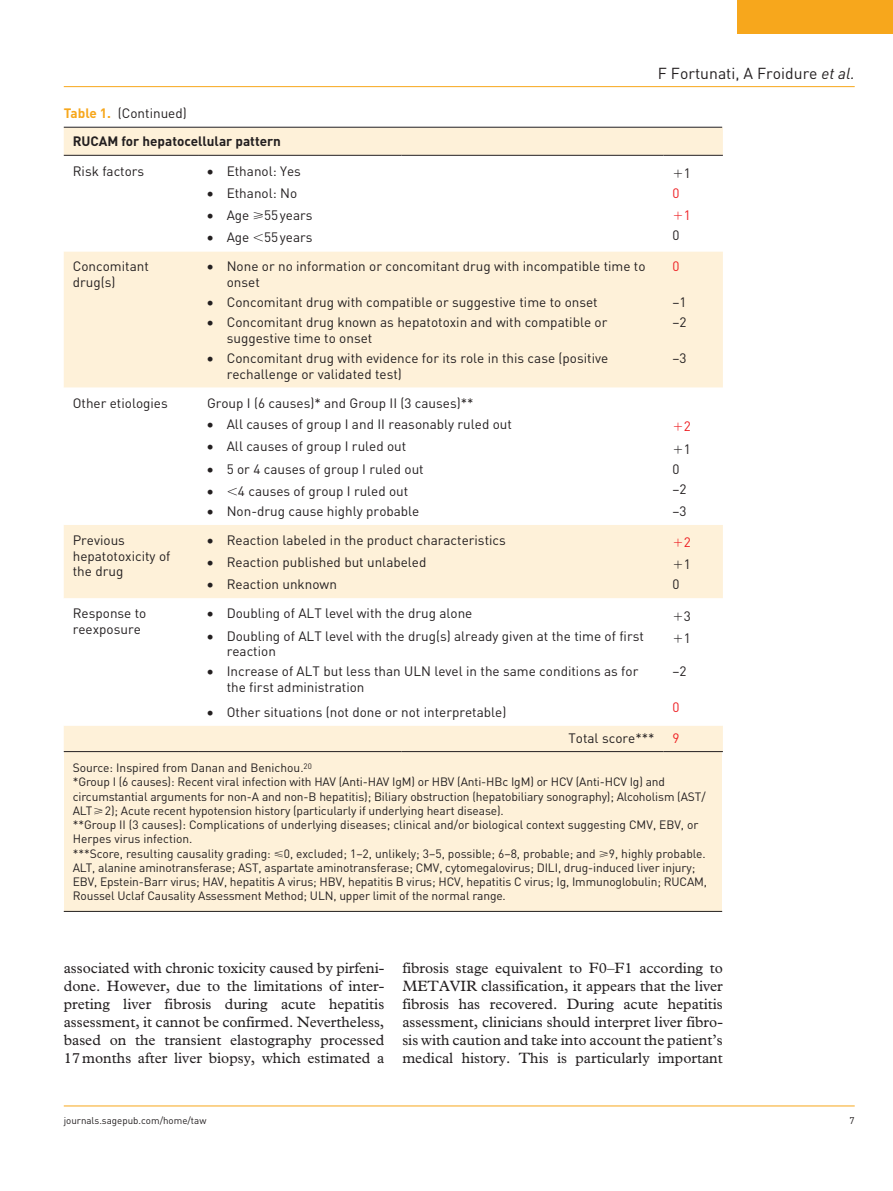
<style>
.page{position:relative;width:893px;height:1191px;background:#fff}
.page>*{position:absolute;margin:0;border:0;box-sizing:border-box;transform-origin:0 0}
.t1{font:15.75px "DIN";color:#231f20}
.t2{font:15px/18px "Plantin Std";color:#231f20;text-align:justify}
.t3{font:13.5px/15.8px "DIN";color:#231f20}
.t4{font:700 13.5px "DIN";color:#231f20}
.t5{font:13.5px "DIN";color:#ee1f23}
.t6{font:12px/14.2px "DIN";letter-spacing:-.01em;color:#231f20}
.t7{font:9.75px "DIN";color:#231f20}
.s1{font-weight:700;color:#f7a71c}
.s2{font-style:italic}
</style>
<div class="page">
<hr style="left:64px;top:86px;width:791px;height:1px;background:#f7a71c">
<hr style="left:64px;top:1105px;width:791px;height:1px;background:#f7a71c">
<div style="left:738px;top:0;width:155px;height:34px;background:#f7a71c"></div>
<div style="left:64px;top:748px;width:658px;height:164px;background:#fef1d9"></div>
<hr style="left:64px;top:911px;width:658px;height:1px;background:#231f20">
<div style="left:64px;top:128px;width:659px;height:623px;background:#fef1d9"></div>
<svg style="left:64px;top:156px;width:659px;height:369px"></svg>
<svg style="left:64px;top:598px;width:659px;height:127px"></svg>
<hr style="left:198px;top:155px;width:204px;height:1px;background:#231f20">
<hr style="left:402px;top:155px;width:261px;height:1px;background:#231f20">
<hr style="left:663px;top:155px;width:60px;height:1px;background:#231f20">
<hr style="left:64px;top:155px;width:134px;height:1px;background:#231f20">
<hr style="left:64px;top:751px;width:134px;height:1px;background:#231f20">
<hr style="left:198px;top:751px;width:204px;height:1px;background:#231f20">
<hr style="left:402px;top:751px;width:261px;height:1px;background:#231f20">
<hr style="left:663px;top:751px;width:60px;height:1px;background:#231f20">
<hr style="left:64px;top:127px;width:658px;height:1px;background:#231f20">
<svg style="left:674px;top:170px;width:8px;height:7px"></svg>
<svg style="left:674px;top:212px;width:8px;height:8px"></svg>
<svg style="left:254px;top:234px;width:9px;height:8px"></svg>
<svg style="left:674px;top:423px;width:8px;height:8px"></svg>
<svg style="left:674px;top:445px;width:8px;height:8px"></svg>
<svg style="left:228px;top:487px;width:9px;height:8px"></svg>
<svg style="left:674px;top:539px;width:8px;height:8px"></svg>
<svg style="left:674px;top:561px;width:8px;height:8px"></svg>
<svg style="left:674px;top:612px;width:8px;height:8px"></svg>
<svg style="left:674px;top:634px;width:8px;height:8px"></svg>
<p class="t3" style="left:64px;top:105px;width:125px"><span class="s1">Table 1.</span> (Continued)</p>
<p class="t1" style="left:658px;top:63px;width:198px">F Fortunati, A Froidure <span class="s2">et al.</span></p>
<p class="t4" style="left:73px;top:133px;width:210px">RUCAM for hepatocellular pattern</p>
<p class="t3" style="left:73px;top:163px;width:73px">Risk factors</p>
<p class="t3" style="left:207px;top:163px;width:95px">• Ethanol: Yes</p>
<p class="t3" style="left:684px;top:165px;width:9px">1</p>
<p class="t3" style="left:207px;top:185px;width:92px">• Ethanol: No</p>
<p class="t5" style="left:672px;top:185px;width:9px">0</p>
<p class="t3" style="left:207px;top:207px;width:107px">• Age ⩾55years</p>
<p class="t5" style="left:684px;top:207px;width:9px">1</p>
<p class="t3" style="left:207px;top:229px;width:107px">• Age 55years</p>
<p class="t3" style="left:672px;top:227px;width:9px">0</p>
<p class="t3" style="left:73px;top:258px;width:78px">Concomitant drug(s)</p>
<p class="t3" style="left:227px;top:258px;width:420px;text-indent:-20px">• None or no information or concomitant drug with incompatible time to onset</p>
<p class="t5" style="left:672px;top:258px;width:9px">0</p>
<p class="t3" style="left:207px;top:294px;width:392px">• Concomitant drug with compatible or suggestive time to onset</p>
<p class="t3" style="left:672px;top:294px;width:16px">−1</p>
<p class="t3" style="left:227px;top:314px;width:382px;text-indent:-20px">• Concomitant drug known as hepatotoxin and with compatible or suggestive time to onset</p>
<p class="t3" style="left:672px;top:314px;width:16px">−2</p>
<p class="t3" style="left:227px;top:350px;width:383px;text-indent:-20px">• Concomitant drug with evidence for its role in this case (positive rechallenge or validated test)</p>
<p class="t3" style="left:672px;top:350px;width:16px">−3</p>
<p class="t3" style="left:73px;top:394px;width:97px">Other etiologies</p>
<p class="t3" style="left:207px;top:394px;width:268px">Group I (6 causes)* and Group II (3 causes)**</p>
<p class="t3" style="left:207px;top:416px;width:306px">• All causes of group I and II reasonably ruled out</p>
<p class="t5" style="left:684px;top:418px;width:9px">2</p>
<p class="t3" style="left:207px;top:438px;width:201px">• All causes of group I ruled out</p>
<p class="t3" style="left:684px;top:440px;width:9px">1</p>
<p class="t3" style="left:207px;top:460px;width:218px">• 5 or 4 causes of group I ruled out</p>
<p class="t3" style="left:672px;top:460px;width:9px">0</p>
<p class="t3" style="left:207px;top:483px;width:203px">• 4 causes of group I ruled out</p>
<p class="t3" style="left:672px;top:480px;width:16px">−2</p>
<p class="t3" style="left:207px;top:503px;width:214px">• Non-drug cause highly probable</p>
<p class="t3" style="left:672px;top:503px;width:16px">−3</p>
<p class="t3" style="left:73px;top:532px;width:99px">Previous hepatotoxicity of the drug</p>
<p class="t3" style="left:207px;top:532px;width:300px">• Reaction labeled in the product characteristics</p>
<p class="t5" style="left:684px;top:534px;width:9px">2</p>
<p class="t3" style="left:207px;top:554px;width:221px">• Reaction published but unlabeled</p>
<p class="t3" style="left:684px;top:556px;width:9px">1</p>
<p class="t3" style="left:207px;top:576px;width:131px">• Reaction unknown</p>
<p class="t3" style="left:672px;top:576px;width:9px">0</p>
<p class="t3" style="left:73px;top:605px;width:75px">Response to reexposure</p>
<p class="t3" style="left:207px;top:605px;width:267px">• Doubling of ALT level with the drug alone</p>
<p class="t3" style="left:684px;top:607px;width:9px">3</p>
<p class="t3" style="left:227px;top:627px;width:419px;text-indent:-20px">• Doubling of ALT level with the drug(s) already given at the time of first reaction</p>
<p class="t3" style="left:684px;top:630px;width:9px">1</p>
<p class="t3" style="left:227px;top:663px;width:413px;text-indent:-20px">• Increase of ALT but less than ULN level in the same conditions as for the first administration</p>
<p class="t3" style="left:672px;top:663px;width:16px">−2</p>
<p class="t3" style="left:207px;top:703px;width:301px">• Other situations (not done or not interpretable)</p>
<p class="t5" style="left:672px;top:699px;width:9px">0</p>
<p class="t3" style="left:568px;top:729px;width:88px">Total score***</p>
<p class="t5" style="left:672px;top:729px;width:9px">9</p>
<p class="t6" style="left:73px;top:760px;width:636px">Source: Inspired from Danan and Benichou.<sup>20<br></sup>*Group I (6 causes): Recent viral infection with HAV (Anti-HAV IgM) or HBV (Anti-HBc IgM) or HCV (Anti-HCV Ig) and circumstantial arguments for non-A and non-B hepatitis); Biliary obstruction (hepatobiliary sonography); Alcoholism (AST/ ALT⩾2); Acute recent hypotension history (particularly if underlying heart disease).<br>**Group II (3 causes): Complications of underlying diseases; clinical and/or biological context suggesting CMV, EBV, or Herpes virus infection.<br>***Score, resulting causality grading: ⩽0, excluded; 1–2, unlikely; 3–5, possible; 6–8, probable; and ⩾9, highly probable.<br>ALT, alanine aminotransferase; AST, aspartate aminotransferase; CMV, cytomegalovirus; DILI, drug-induced liver injury; EBV, Epstein-Barr virus; HAV, hepatitis A virus; HBV, hepatitis B virus; HCV, hepatitis C virus; Ig, Immunoglobulin; RUCAM, Roussel Uclaf Causality Assessment Method; ULN, upper limit of the normal range.</p>
<p class="t2" style="left:64px;top:959px;width:322px">associated with chronic toxicity caused by pirfeni&shy;done. However, due to the limitations of inter&shy;preting liver fibrosis during acute hepatitis assessment, it cannot be confirmed. Nevertheless, based on the transient elastography processed 17months after liver biopsy, which estimated a</p>
<p class="t2" style="left:402px;top:959px;width:322px">fibrosis stage equivalent to F0–F1 according to METAVIR classification, it appears that the liver fibrosis has recovered. During acute hepatitis assessment, clinicians should interpret liver fibro&shy;sis with caution and take into account the patient’s medical history. This is particularly important</p>
<p class="t7" style="left:64px;top:1114px;width:144px">journals.sagepub.com/home/taw</p>
<p class="t7" style="left:850px;top:1114px;width:7px">7</p>
</div>
